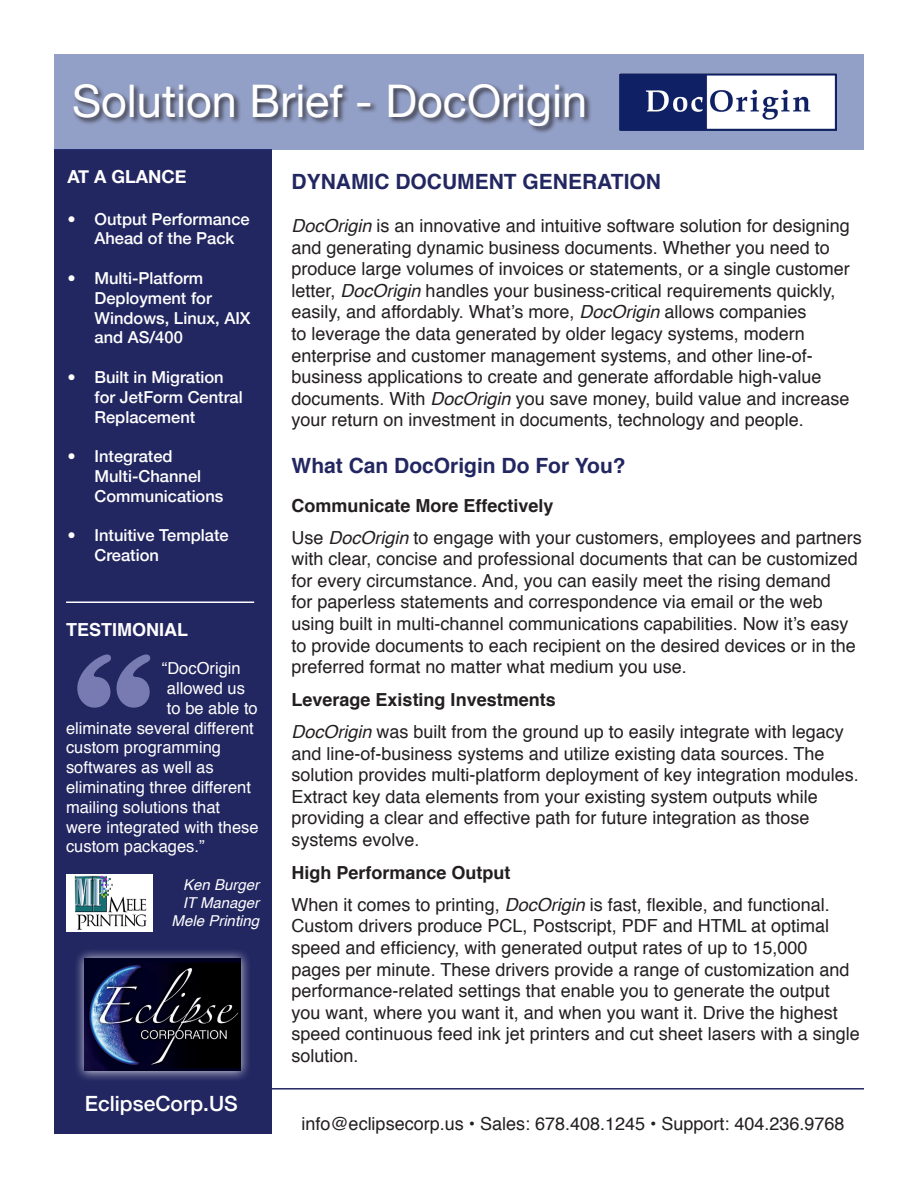
<style>
.page{position:relative;width:918px;height:1188px;background:#fff}
.page>*{position:absolute;margin:0;border:0;box-sizing:border-box;transform-origin:0 0}
.t1{font:168px "Stencil";color:#787bb2}
.t2{font:45px "Helvetica Neue";color:#fff}
.t3{font:700 21px "Helvetica";color:#232761}
.t4{font:500 21px "Helvetica Neue";color:#fff}
.t5{font:18px/21.6px "Helvetica";color:#231f20}
.t6{font:700 18px "Helvetica";color:#231f20}
.t7{font:700 18px "Helvetica";color:#fff}
.t8{font:700 18px "Helvetica Neue";color:#fff}
.t9{font:500 16.5px/19.8px "Helvetica Neue";color:#fff}
.t10{font:16.5px/19.8px "Helvetica";color:#fff}
.t11{font:italic 15px "Helvetica";color:#fff}
.s1{font-style:italic}
</style>
<div class="page">
<div style="left:54px;top:149px;width:217px;height:985px;background:#232761"></div>
<div style="left:54px;top:54px;width:810px;height:95px;background:#929fc6"></div>
<div style="left:74px;top:947px;width:177px;height:135px;background:#fff;opacity:.75"></div>
<img style="left:85px;top:958px;width:155px;height:113px">
<div style="left:72px;top:83px;width:520px;height:51px;background:#231f20;opacity:.75"></div>
<img style="left:619px;top:74px;width:217px;height:56px">
<hr style="left:272px;top:1088px;width:592px;height:2px;background:#232761">
<hr style="left:66px;top:602px;width:188px;height:1px;background:#fff">
<img style="left:66px;top:875px;width:87px;height:56px">
<p class="t2" style="left:72px;top:68px;width:517px">Solution Brief - DocOrigin</p>
<p class="t8" style="left:68px;top:163px;width:121px">AT A GLANCE</p>
<p class="t9" style="left:94px;top:208px;width:157px;text-indent:-27px">• Output Performance<br>Ahead of the Pack</p>
<p class="t9" style="left:94px;top:267px;width:158px;text-indent:-27px">• Multi-Platform<br>Deployment for<br>Windows, Linux, AIX and AS/400</p>
<p class="t9" style="left:94px;top:366px;width:150px;text-indent:-27px">• Built in Migration for JetForm Central<br>Replacement</p>
<p class="t9" style="left:94px;top:446px;width:130px;text-indent:-27px">• Integrated<br>Multi-Channel<br>Communications</p>
<p class="t9" style="left:94px;top:525px;width:136px;text-indent:-27px">• Intuitive Template<br>Creation</p>
<p class="t7" style="left:66px;top:615px;width:124px">TESTIMONIAL</p>
<p class="t10" style="left:162px;top:659px;width:80px">“DocOrigin</p>
<p class="t10" style="left:167px;top:679px;width:79px">allowed us</p>
<p class="t10" style="left:66px;top:699px;width:194px;text-indent:101px">to be able to eliminate several different custom programming softwares as well as eliminating three different mailing solutions that were integrated with these custom packages.”</p>
<p class="t11" style="left:183px;top:873px;width:77px">Ken Burger</p>
<p class="t11" style="left:183px;top:891px;width:78px">IT Manager</p>
<p class="t11" style="left:172px;top:909px;width:89px">Mele Printing</p>
<p class="t1" style="left:66px;top:616px;width:97px">“</p>
<p class="t4" style="left:85px;top:1086px;width:154px">EclipseCorp.US</p>
<p class="t3" style="left:292px;top:165px;width:371px">DYNAMIC DOCUMENT GENERATION</p>
<p class="t5" style="left:292px;top:215px;width:560px"><span class="s1">DocOrigin</span> is an innovative and intuitive software solution for designing and generating dynamic business documents. Whether you need to produce large volumes of invoices or statements, or a single customer letter, <span class="s1">DocOrigin</span> handles your business-critical requirements quickly, easily, and affordably. What’s more, <span class="s1">DocOrigin</span> allows companies<br>to leverage the data generated by older legacy systems, modern enterprise and customer management systems, and other line‐of‐ business applications to create and generate affordable high-value documents. With <span class="s1">DocOrigin</span> you save money, build value and increase your return on investment in documents, technology and people.</p>
<p class="t3" style="left:292px;top:449px;width:336px">What Can DocOrigin Do For You?</p>
<p class="t6" style="left:292px;top:491px;width:264px">Communicate More Effectively</p>
<p class="t5" style="left:292px;top:527px;width:572px">Use <span class="s1">DocOrigin</span> to engage with your customers, employees and partners with clear, concise and professional documents that can be customized for every circumstance. And, you can easily meet the rising demand<br>for paperless statements and correspondence via email or the web using built in multi-channel communications capabilities. Now it’s easy to provide documents to each recipient on the desired devices or in the preferred format no matter what medium you use.</p>
<p class="t6" style="left:292px;top:685px;width:266px">Leverage Existing Investments</p>
<p class="t5" style="left:292px;top:721px;width:569px"><span class="s1">DocOrigin</span> was built from the ground up to easily integrate with legacy and line-of-business systems and utilize existing data sources. The solution provides multi-platform deployment of key integration modules.<br>Extract key data elements from your existing system outputs while providing a clear and effective path for future integration as those systems evolve.</p>
<p class="t6" style="left:292px;top:858px;width:221px">High Performance Output</p>
<p class="t5" style="left:292px;top:894px;width:570px">When it comes to printing, <span class="s1">DocOrigin</span> is fast, flexible, and functional.<br>Custom drivers produce PCL, Postscript, PDF and HTML at optimal speed and efficiency, with generated output rates of up to 15,000 pages per minute. These drivers provide a range of customization and performance-related settings that enable you to generate the output you want, where you want it, and when you want it. Drive the highest speed continuous feed ink jet printers and cut sheet lasers with a single solution.</p>
<p class="t5" style="left:301px;top:1113px;width:545px">info@eclipsecorp.us • Sales: 678.408.1245 • Support: 404.236.9768</p>
</div>
